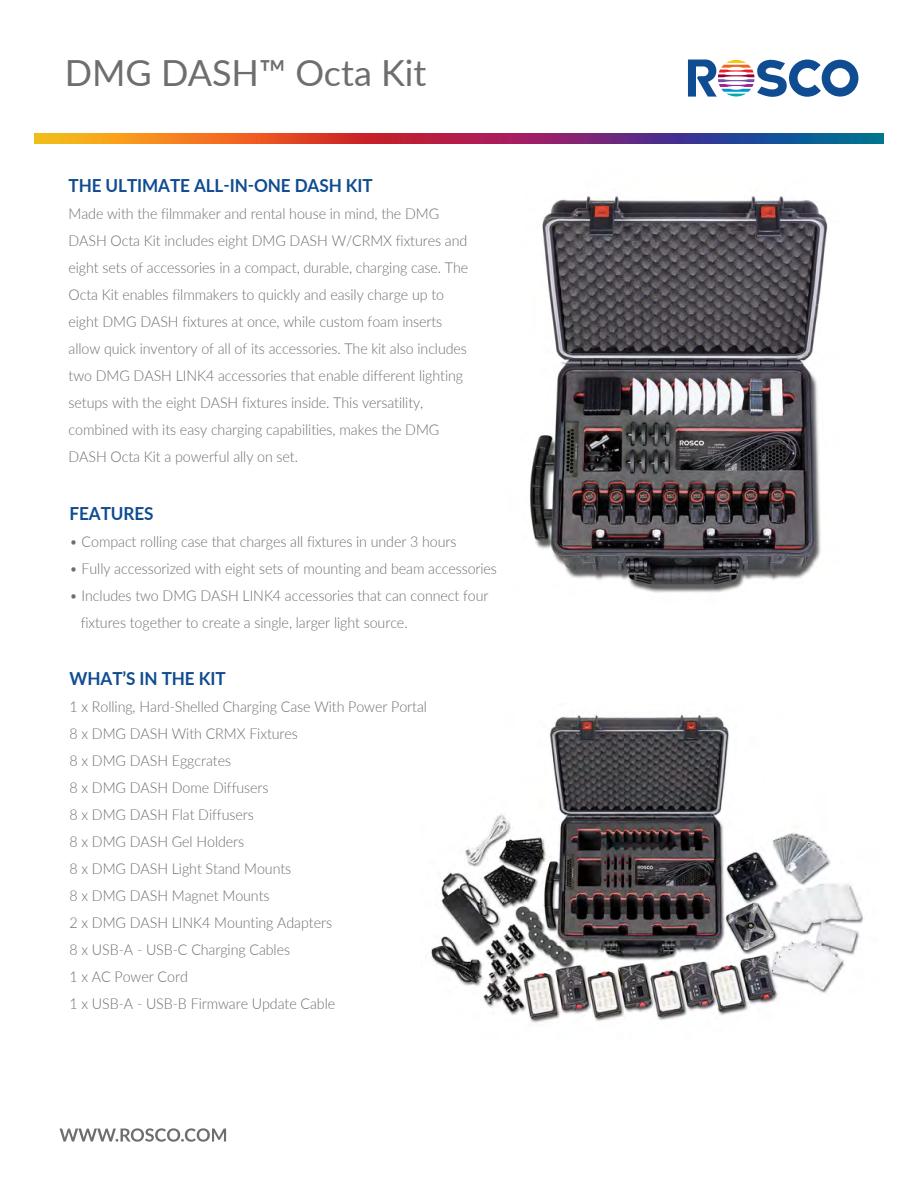
<style>
.page{position:relative;width:918px;height:1188px;background:#fff}
.page>*{position:absolute;margin:0;border:0;box-sizing:border-box;transform-origin:0 0}
.t1{font:36px "Lato";color:#6d6e70}
.t2{font:700 18px "Lato";letter-spacing:-.005em;color:#0f4c91;scale:.95 1}
.t3{font:300 15px/27px "Lato";letter-spacing:-.005em;color:#6e6e71;scale:.95 1}
</style>
<div class="page">
<svg style="left:688px;top:60px;width:170px;height:37px"></svg>
<img style="left:35px;top:134px;width:848px;height:9px">
<svg style="left:60px;top:1128px;width:166px;height:14px"></svg>
<img style="left:530px;top:195px;width:298px;height:398px">
<img style="left:431px;top:714px;width:432px;height:309px">
<h1 class="t1" style="left:65px;top:47px;width:363px">DMG DASH™ Octa Kit</h1>
<p class="t2" style="left:69px;top:172px;width:322px">THE ULTIMATE ALL-IN-ONE DASH KIT</p>
<p class="t3" style="left:69px;top:200px;width:422px">Made with the filmmaker and rental house in mind, the DMG DASH Octa Kit includes eight DMG DASH W/CRMX fixtures and eight sets of accessories in a compact, durable, charging case. The Octa Kit enables filmmakers to quickly and easily charge up to eight DMG DASH fixtures at once, while custom foam inserts allow quick inventory of all of its accessories. The kit also includes two DMG DASH LINK4 accessories that enable different lighting setups with the eight DASH fixtures inside. This versatility, combined with its easy charging capabilities, makes the DMG DASH Octa Kit a powerful ally on set.</p>
<p class="t2" style="left:70px;top:500px;width:90px">FEATURES</p>
<p class="t3" style="left:70px;top:527px;width:409px">• Compact rolling case that charges all fixtures in under 3 hours</p>
<p class="t3" style="left:70px;top:554px;width:451px">• Fully accessorized with eight sets of mounting and beam accessories</p>
<p class="t3" style="left:81px;top:581px;width:431px;text-indent:-11px">• Includes two DMG DASH LINK4 accessories that can connect four fixtures together to create a single, larger light source.</p>
<p class="t2" style="left:70px;top:665px;width:166px">WHAT’S IN THE KIT</p>
<p class="t3" style="left:70px;top:693px;width:378px">1 x Rolling, Hard-Shelled Charging Case With Power Portal<br>8 x DMG DASH With CRMX Fixtures<br>8 x DMG DASH Eggcrates<br>8 x DMG DASH Dome Diffusers<br>8 x DMG DASH Flat Diffusers<br>8 x DMG DASH Gel Holders<br>8 x DMG DASH Light Stand Mounts<br>8 x DMG DASH Magnet Mounts<br>2 x DMG DASH LINK4 Mounting Adapters<br>8 x USB-A - USB-C Charging Cables<br>1 x AC Power Cord<br>1 x USB-A - USB-B Firmware Update Cable</p>
</div>
